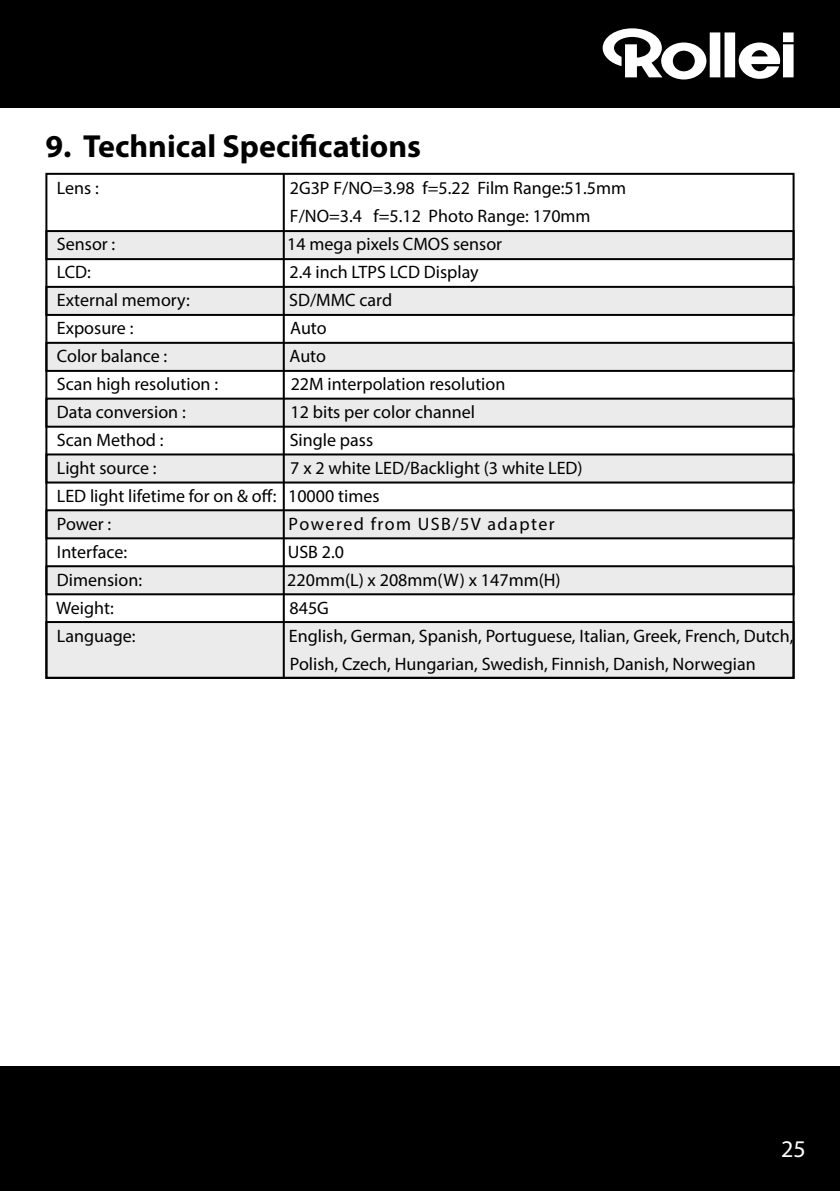
<style>
.page{position:relative;width:840px;height:1191px;background:#fff}
.page>*{position:absolute;margin:0;border:0;box-sizing:border-box;transform-origin:0 0}
.t1{font:700 32px "Myriad Pro";color:#000}
.t2{font:24px "Myriad Pro";color:#fff}
.t3{font:18px/28px "Myriad Pro";color:#000}
.t4{font:18px "Myriad Pro";letter-spacing:.08em;color:#000}
</style>
<div class="page">
<div style="left:0;top:1066px;width:839px;height:125px;background:#000"></div>
<div style="left:0;top:0;width:839px;height:108px;background:#000"></div>
<svg style="left:602px;top:28px;width:191px;height:51px"></svg>
<div style="left:46px;top:231px;width:747px;height:28px;background:#ebebeb"></div>
<div style="left:45px;top:230px;width:749px;height:30px;border:2px solid #000"></div>
<div style="left:46px;top:454px;width:747px;height:28px;background:#ebebeb"></div>
<div style="left:45px;top:453px;width:749px;height:30px;border:2px solid #000"></div>
<div style="left:46px;top:343px;width:747px;height:28px;background:#ebebeb"></div>
<div style="left:45px;top:342px;width:749px;height:30px;border:2px solid #000"></div>
<div style="left:46px;top:566px;width:747px;height:28px;background:#ebebeb"></div>
<div style="left:45px;top:565px;width:749px;height:30px;border:2px solid #000"></div>
<div style="left:46px;top:287px;width:747px;height:28px;background:#ebebeb"></div>
<div style="left:45px;top:286px;width:749px;height:30px;border:2px solid #000"></div>
<div style="left:46px;top:510px;width:747px;height:28px;background:#ebebeb"></div>
<div style="left:45px;top:509px;width:749px;height:30px;border:2px solid #000"></div>
<div style="left:46px;top:398px;width:747px;height:29px;background:#ebebeb"></div>
<div style="left:45px;top:397px;width:749px;height:31px;border:2px solid #000"></div>
<div style="left:46px;top:622px;width:747px;height:56px;background:#ebebeb"></div>
<div style="left:45px;top:621px;width:749px;height:58px;border:2px solid #000"></div>
<hr style="left:282px;top:174px;width:2px;height:504px;background:#000">
<h1 class="t1" style="left:45px;top:126px;width:377px">9. Technical Specifications</h1>
<p class="t3" style="left:57px;top:173px;width:43px">Lens :</p>
<p class="t3" style="left:290px;top:173px;width:337px">2G3P F/NO=3.98 f=5.22 Film Range:51.5mm<br>F/NO=3.4 f=5.12 Photo Range: 170mm</p>
<p class="t3" style="left:57px;top:229px;width:60px">Sensor :</p>
<p class="t3" style="left:287px;top:229px;width:216px">14 mega pixels CMOS sensor</p>
<p class="t3" style="left:57px;top:257px;width:35px">LCD:</p>
<p class="t3" style="left:289px;top:257px;width:191px">2.4 inch LTPS LCD Display</p>
<p class="t3" style="left:57px;top:285px;width:134px">External memory:</p>
<p class="t3" style="left:289px;top:285px;width:104px">SD/MMC card</p>
<p class="t3" style="left:57px;top:313px;width:78px">Exposure :</p>
<p class="t3" style="left:290px;top:313px;width:38px">Auto</p>
<p class="t3" style="left:57px;top:341px;width:112px">Color balance :</p>
<p class="t3" style="left:289px;top:341px;width:38px">Auto</p>
<p class="t3" style="left:57px;top:369px;width:163px">Scan high resolution :</p>
<p class="t3" style="left:290px;top:369px;width:216px">22M interpolation resolution</p>
<p class="t3" style="left:57px;top:397px;width:130px">Data conversion :</p>
<p class="t3" style="left:290px;top:397px;width:186px">12 bits per color channel</p>
<p class="t3" style="left:57px;top:425px;width:108px">Scan Method :</p>
<p class="t3" style="left:289px;top:425px;width:85px">Single pass</p>
<p class="t3" style="left:57px;top:453px;width:101px">Light source :</p>
<p class="t3" style="left:57px;top:453px;width:527px;text-indent:233px">7 x 2 white LED/Backlight (3 white LED)<br>LED light lifetime for on &amp; off: 10000 times<br>Power :</p>
<p class="t4" style="left:288px;top:512px;width:268px">Powered from USB/5V adapter</p>
<p class="t3" style="left:57px;top:537px;width:72px">Interface:</p>
<p class="t3" style="left:287px;top:537px;width:58px">USB 2.0</p>
<p class="t3" style="left:57px;top:565px;width:87px">Dimension:</p>
<p class="t3" style="left:287px;top:565px;width:275px">220mm(L) x 208mm(W) x 147mm(H)</p>
<p class="t3" style="left:56px;top:593px;width:59px">Weight:</p>
<p class="t3" style="left:289px;top:593px;width:41px">845G</p>
<p class="t3" style="left:57px;top:621px;width:80px">Language:</p>
<p class="t3" style="left:289px;top:621px;width:505px">English, German, Spanish, Portuguese, Italian, Greek, French, Dutch,<br>Polish, Czech, Hungarian, Swedish, Finnish, Danish, Norwegian</p>
<h2 class="t2" style="left:780px;top:1134px;width:26px">25</h2>
</div>
